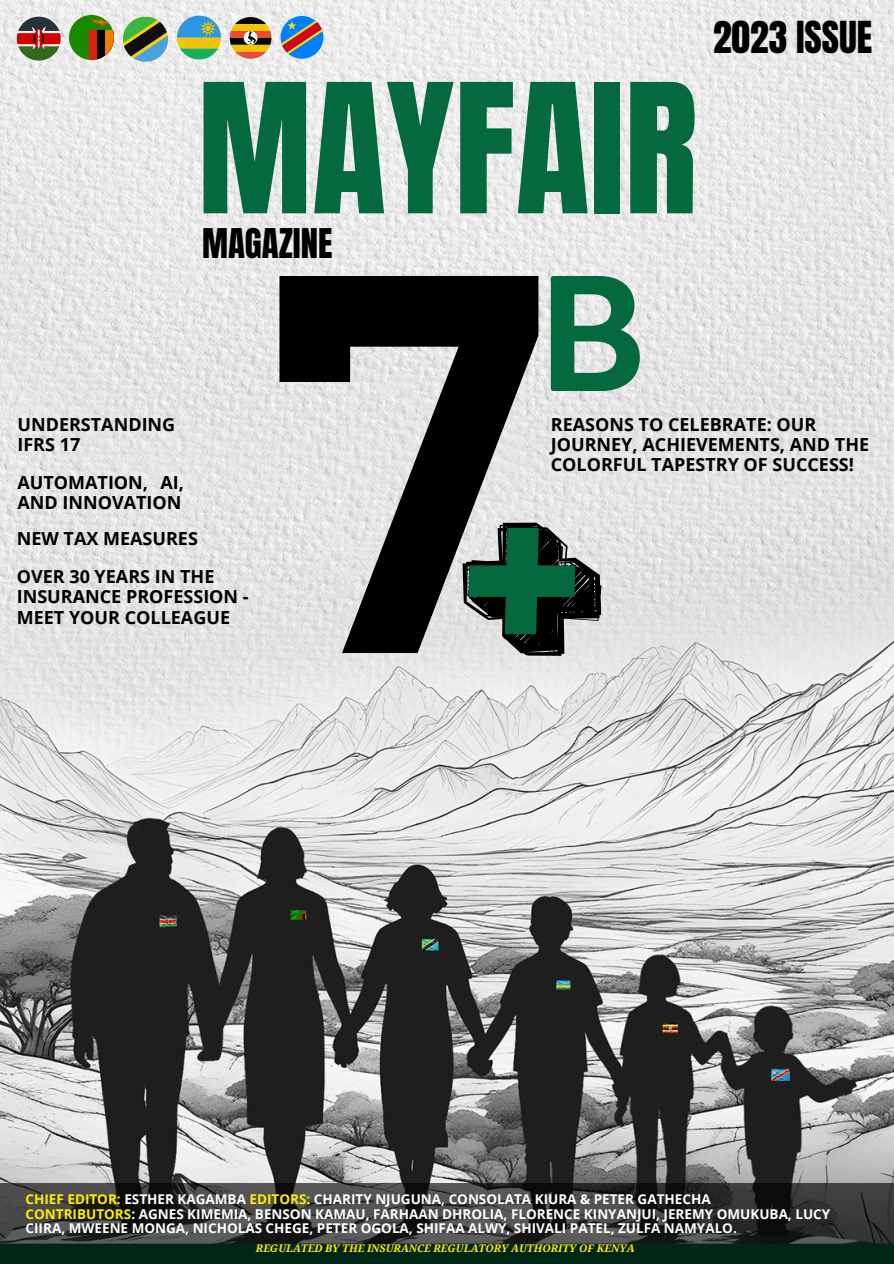
<style>
.page{position:relative;width:894px;height:1264px;background:#fff}
.page>*{position:absolute;margin:0;border:0;box-sizing:border-box;transform-origin:0 0}
.t1{font:153px "Anton";color:#05693f}
.t2{font:37.5px "Anton";color:#000}
.t3{font:34.8px "Anton";color:#000}
.t4{font:700 18px/20.2px "Open Sans";color:#000}
.t5{font:700 13.5px/14.7px "Open Sans";color:#fff}
.t6{font:italic 700 10.5px "Droid Serif";color:#ffed00}
.s1{color:#ffed00}
</style>
<div class="page">
<img style="left:0;top:0;width:893px;height:1183px">
<svg style="left:0;top:1183px;width:893px;height:80px;background:#28312d"></svg>
<svg style="left:279px;top:276px;width:259px;height:377px;background:#727272"></svg>
<svg style="left:550px;top:276px;width:89px;height:115px;background:#4b9073"></svg>
<svg style="left:462px;top:522px;width:139px;height:133px;background:#547366"></svg>
<svg style="left:230px;top:17px;width:41px;height:42px;background:#b98c4f"></svg>
<svg style="left:177px;top:16px;width:44px;height:43px;background:#89b98e"></svg>
<svg style="left:280px;top:16px;width:43px;height:43px;background:#768ab5"></svg>
<svg style="left:69px;top:15px;width:45px;height:45px;background:#718033"></svg>
<svg style="left:17px;top:17px;width:44px;height:44px;background:#926d5e"></svg>
<svg style="left:123px;top:17px;width:45px;height:45px;background:#6f936c"></svg>
<p class="t1" style="left:198px;top:39px;width:501px">MAYFAIR</p>
<p class="t3" style="left:202px;top:218px;width:132px">MAGAZINE</p>
<p class="t2" style="left:713px;top:10px;width:161px">2023 ISSUE</p>
<h2 class="t4" style="left:17px;top:413px;width:159px">UNDERSTANDING<br>IFRS 17</h2>
<p class="t4" style="left:550px;top:413px;width:320px">REASONS TO CELEBRATE: OUR<br>JOURNEY, ACHIEVEMENTS, AND THE<br>COLORFUL TAPESTRY OF SUCCESS!</p>
<p class="t4" style="left:17px;top:472px;width:168px">AUTOMATION, AI,<br>AND INNOVATION</p>
<p class="t4" style="left:17px;top:527px;width:183px">NEW TAX MEASURES</p>
<h1 class="t4" style="left:17px;top:566px;width:233px">OVER 30 YEARS IN THE<br>INSURANCE PROFESSION -<br>MEET YOUR COLLEAGUE</h1>
<h2 class="t5" style="left:26px;top:1191px;width:806px"><span class="s1">CHIEF EDITOR:</span> ESTHER KAGAMBA <span class="s1">EDITORS:</span> CHARITY NJUGUNA, CONSOLATA KIURA &amp; PETER GATHECHA<br><span class="s1">CONTRIBUTORS</span>: AGNES KIMEMIA, BENSON KAMAU, FARHAAN DHROLIA, FLORENCE KINYANJUI, JEREMY OMUKUBA, LUCY<br>CIIRA, MWEENE MONGA, NICHOLAS CHEGE, PETER OGOLA, SHIFAA ALWY, SHIVALI PATEL, ZULFA NAMYALO.</h2>
<h3 class="t6" style="left:256px;top:1242px;width:380px">REGULATED BY THE INSURANCE REGULATORY AUTHORITY OF KENYA</h3>
</div>
